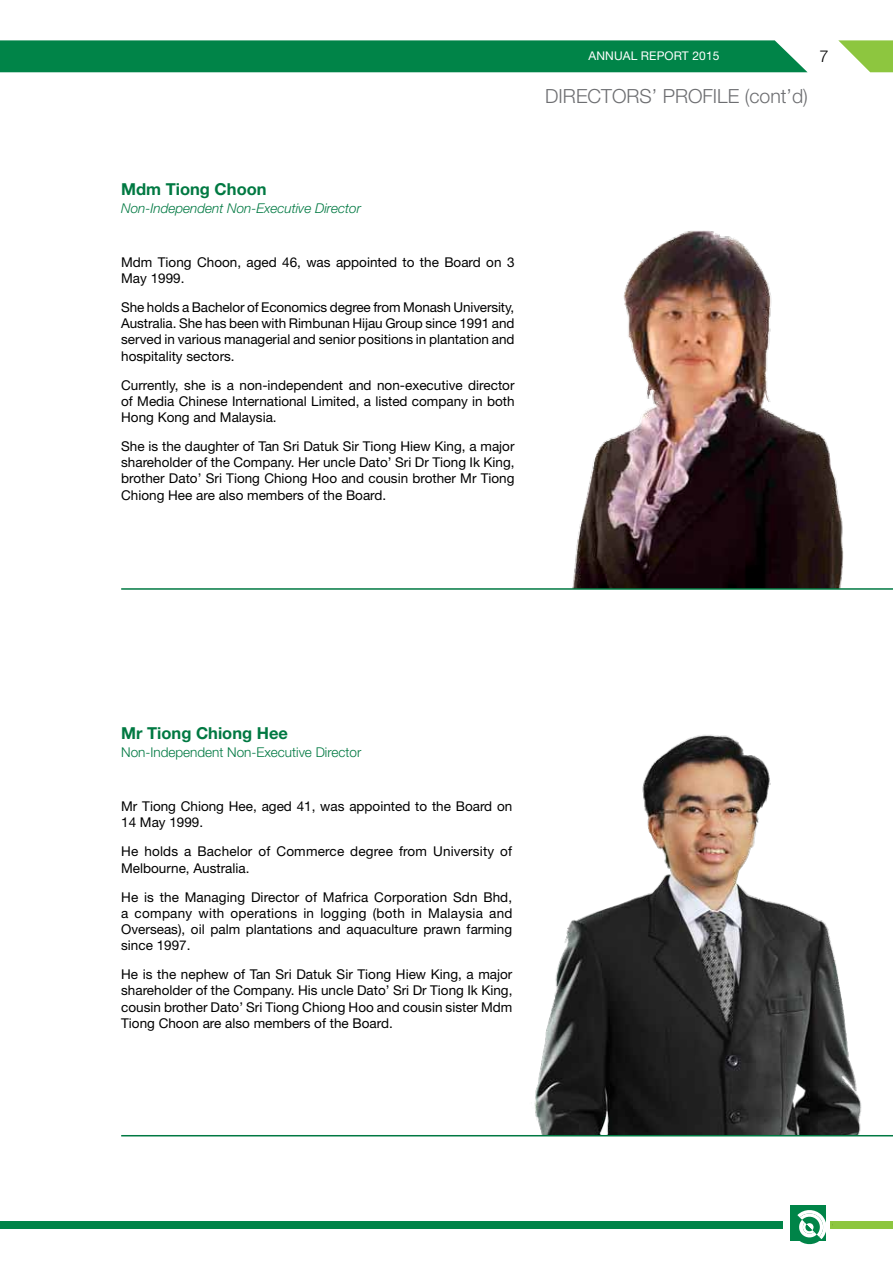
<style>
.page{position:relative;width:893px;height:1263px;background:#fff}
.page>*{position:absolute;margin:0;border:0;box-sizing:border-box;transform-origin:0 0}
.t1{font:300 19.5px "Helvetica Neue LT Std";color:#6d6e71}
.t2{font:700 16.5px "Helvetica Neue LT Std";color:#007942}
.t3{font:300 16.5px "Helvetica Neue LT Std";color:#000}
.t4{font:13.5px/16.2px "Helvetica Neue LT Std";color:#000;text-align:justify}
.t5{font:italic 300 13.5px "Helvetica Neue LT Std";color:#007942}
.t6{font:300 13.5px "Helvetica Neue LT Std";color:#007942}
.t7{font:12px "Helvetica Neue LT Std";letter-spacing:.01em;color:#fff}
</style>
<div class="page">
<div style="left:831px;top:1222px;width:62px;height:7px;background:#8dc63f"></div>
<div style="left:0;top:1222px;width:783px;height:7px;background:#008448"></div>
<svg style="left:838px;top:40px;width:55px;height:32px"></svg>
<div style="left:0;top:40px;width:807px;height:32px;background:#008448"></div>
<div style="left:790px;top:1205px;width:35px;height:36px;background:#008448"></div>
<svg style="left:797px;top:1208px;width:29px;height:36px"></svg>
<img style="left:572px;top:230px;width:272px;height:358px">
<img style="left:534px;top:735px;width:328px;height:400px">
<hr style="left:121px;top:588px;width:772px;height:2px;background:#007942">
<hr style="left:121px;top:1135px;width:772px;height:1px;background:#007942">
<p class="t2" style="left:121px;top:179px;width:147px">Mdm Tiong Choon</p>
<p class="t5" style="left:121px;top:200px;width:241px">Non-Independent Non-Executive Director</p>
<p class="t4" style="left:121px;top:254px;width:395px">Mdm Tiong Choon, aged 46, was appointed to the Board on 3<br>May 1999.</p>
<p class="t4" style="left:121px;top:299px;width:395px">She holds a Bachelor of Economics degree from Monash University, Australia. She has been with Rimbunan Hijau Group since 1991 and served in various managerial and senior positions in plantation and hospitality sectors.</p>
<p class="t4" style="left:121px;top:377px;width:395px">Currently, she is a non-independent and non-executive director of Media Chinese International Limited, a listed company in both Hong Kong and Malaysia.</p>
<p class="t4" style="left:121px;top:438px;width:395px">She is the daughter of Tan Sri Datuk Sir Tiong Hiew King, a major shareholder of the Company. Her uncle Dato’ Sri Dr Tiong Ik King, brother Dato’ Sri Tiong Chiong Hoo and cousin brother Mr Tiong Chiong Hee are also members of the Board.</p>
<p class="t7" style="left:588px;top:48px;width:132px">ANNUAL REPORT 2015</p>
<p class="t3" style="left:819px;top:46px;width:11px">7</p>
<h1 class="t1" style="left:545px;top:84px;width:264px">dir ectors ’ profi le (cont’d)</h1>
<p class="t2" style="left:121px;top:723px;width:168px">Mr Tiong Chiong Hee</p>
<p class="t6" style="left:121px;top:744px;width:242px">Non-Independent Non-Executive Director</p>
<p class="t4" style="left:121px;top:798px;width:393px">Mr Tiong Chiong Hee, aged 41, was appointed to the Board on<br>14 May 1999.</p>
<p class="t4" style="left:121px;top:843px;width:393px">He holds a Bachelor of Commerce degree from University of<br>Melbourne, Australia.</p>
<p class="t4" style="left:121px;top:888px;width:393px">He is the Managing Director of Mafrica Corporation Sdn Bhd, a company with operations in logging (both in Malaysia and Overseas), oil palm plantations and aquaculture prawn farming since 1997.</p>
<p class="t4" style="left:121px;top:966px;width:393px">He is the nephew of Tan Sri Datuk Sir Tiong Hiew King, a major shareholder of the Company. His uncle Dato’ Sri Dr Tiong Ik King, cousin brother Dato’ Sri Tiong Chiong Hoo and cousin sister Mdm Tiong Choon are also members of the Board.</p>
</div>
